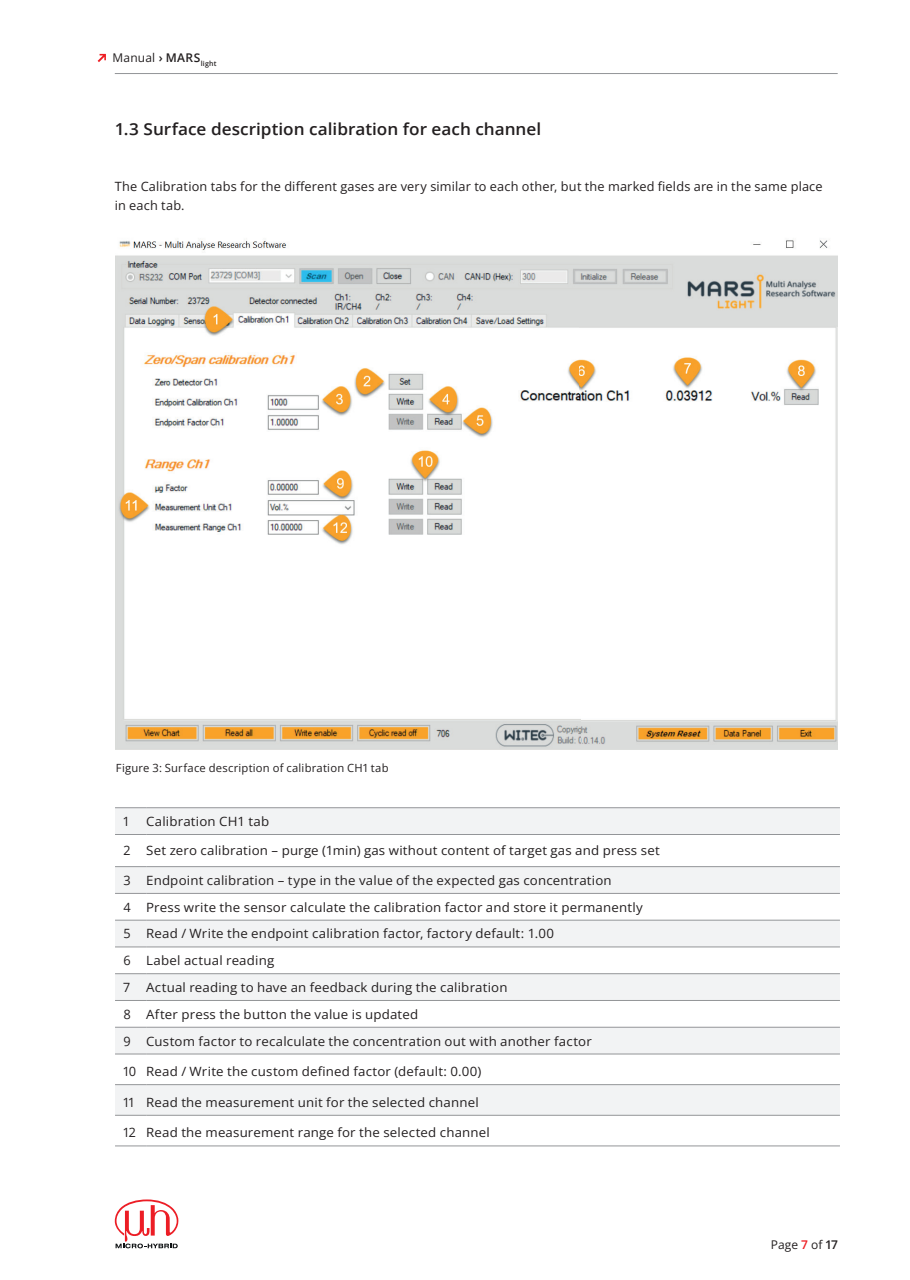
<style>
.page{position:relative;width:910px;height:1280px;background:#fff}
.page>*{position:absolute;margin:0;border:0;box-sizing:border-box;transform-origin:0 0}
.t1{font:600 16.5px "Open Sans";color:#231f20;scale:1.04 1}
.t2{font:12.75px/26.7px "Open Sans";letter-spacing:.015em;color:#231f20}
.t3{font:12.75px/26.7px "Open Sans";letter-spacing:.015em;color:#231f20;scale:1.04 1}
.t4{font:12px "Open Sans";letter-spacing:.015em;color:#231f20}
.t5{font:11.25px "Open Sans";letter-spacing:.02em;color:#231f20}
.s1{font-weight:600}
.s2{font-weight:600;color:#ee1d23}
</style>
<div class="page">
<svg style="left:98px;top:54px;width:8px;height:8px"></svg>
<hr style="left:115px;top:73px;width:723px;height:1px;background:#939598">
<img style="left:116px;top:240px;width:722px;height:509px">
<div style="left:115px;top:808px;width:725px;height:26px;background:#f2f3f4"></div>
<svg style="left:115px;top:867px;width:725px;height:279px;fill:#f2f3f4"></svg>
<hr style="left:115px;top:807px;width:31px;height:1px;background:#939598">
<hr style="left:146px;top:807px;width:694px;height:1px;background:#939598">
<hr style="left:115px;top:834px;width:31px;height:1px;background:#939598">
<hr style="left:146px;top:834px;width:694px;height:1px;background:#939598">
<hr style="left:115px;top:866px;width:31px;height:1px;background:#939598">
<hr style="left:146px;top:866px;width:694px;height:1px;background:#939598">
<hr style="left:115px;top:893px;width:31px;height:1px;background:#939598">
<hr style="left:146px;top:893px;width:694px;height:1px;background:#939598">
<hr style="left:115px;top:920px;width:31px;height:1px;background:#939598">
<hr style="left:146px;top:920px;width:694px;height:1px;background:#939598">
<hr style="left:115px;top:947px;width:31px;height:1px;background:#939598">
<hr style="left:146px;top:947px;width:694px;height:1px;background:#939598">
<hr style="left:115px;top:973px;width:31px;height:1px;background:#939598">
<hr style="left:146px;top:973px;width:694px;height:1px;background:#939598">
<hr style="left:115px;top:1000px;width:31px;height:1px;background:#939598">
<hr style="left:146px;top:1000px;width:694px;height:1px;background:#939598">
<hr style="left:115px;top:1027px;width:31px;height:1px;background:#939598">
<hr style="left:146px;top:1027px;width:694px;height:1px;background:#939598">
<hr style="left:115px;top:1054px;width:31px;height:1px;background:#939598">
<hr style="left:146px;top:1054px;width:694px;height:1px;background:#939598">
<hr style="left:115px;top:1084px;width:31px;height:1px;background:#939598">
<hr style="left:146px;top:1084px;width:694px;height:1px;background:#939598">
<hr style="left:115px;top:1115px;width:31px;height:1px;background:#939598">
<hr style="left:146px;top:1115px;width:694px;height:1px;background:#939598">
<hr style="left:115px;top:1146px;width:31px;height:1px;background:#939598">
<hr style="left:146px;top:1146px;width:694px;height:1px;background:#939598">
<svg style="left:115px;top:1199px;width:63px;height:49px"></svg>
<p class="t4" style="left:113px;top:50px;width:106px">Manual <span class="s1">› MARS</span><sub>light</sub></p>
<p class="t1" style="left:115px;top:117px;width:412px">1.3 Surface description calibration for each channel</p>
<p class="t2" style="left:115px;top:177px;width:709px;line-height:18.8px">The Calibration tabs for the different gases are very similar to each other, but the marked fields are in the same place in each tab.</p>
<p class="t5" style="left:116px;top:760px;width:274px">Figure 3: Surface description of calibration CH1 tab</p>
<p class="t2" style="left:124px;top:808px;width:7px">1</p>
<p class="t3" style="left:146px;top:808px;width:120px">Calibration CH1 tab</p>
<p class="t2" style="left:124px;top:837px;width:538px">2 Set zero calibration – purge (1min) gas without content of target gas and press set</p>
<p class="t2" style="left:124px;top:867px;width:521px">3 Endpoint calibration – type in the value of the expected gas concentration<br>4 Press write the sensor calculate the calibration factor and store it permanently 5 Read / Write the endpoint calibration factor, factory default: 1.00<br>6 Label actual reading<br>7</p>
<p class="t3" style="left:124px;top:974px;width:452px;text-indent:23px">Actual reading to have an feedback during the calibration<br>8 After press the button the value is updated<br>9 Custom factor to recalculate the concentration out with another factor</p>
<p class="t2" style="left:124px;top:1058px;width:359px">10 Read / Write the custom defined factor (default: 0.00)</p>
<p class="t2" style="left:124px;top:1088px;width:357px">11 Read the measurement unit for the selected channel</p>
<p class="t2" style="left:124px;top:1119px;width:368px">12 Read the measurement range for the selected channel</p>
<p class="t4" style="left:771px;top:1236px;width:69px">Page <span class="s2">7</span> of <span class="s1">17</span></p>
</div>
